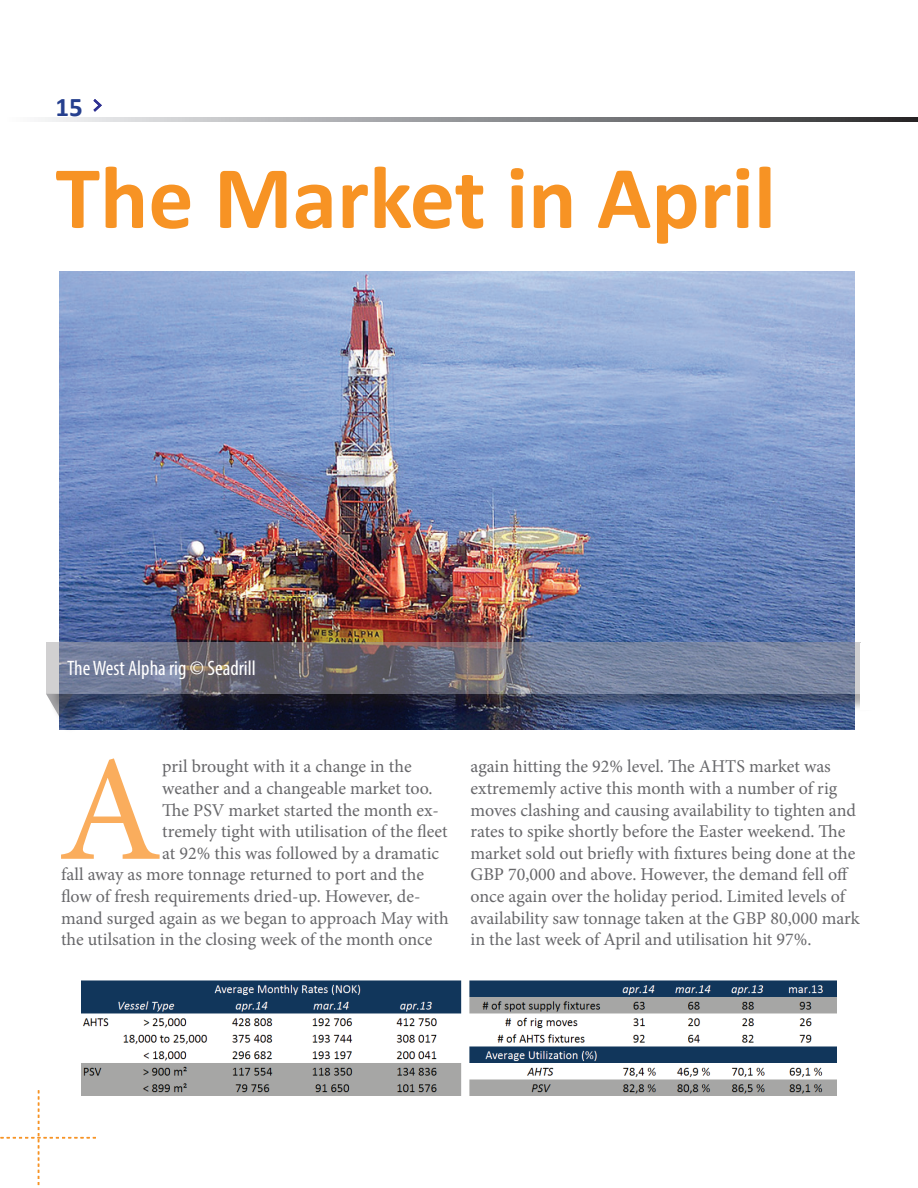
<style>
.page{position:relative;width:918px;height:1188px;background:#fff}
.page>*{position:absolute;margin:0;border:0;box-sizing:border-box;transform-origin:0 0}
.t1{font:150.9px "Minion Pro";color:#faad5d}
.t2{font:700 90px "Calibri";color:#f79324}
.t3{font:700 27px "Calibri";color:#253f8e}
.t4{font:condensed 21px "Myriad Pro";color:#fff}
.t5{font:18px/21.6px "Minion Pro";letter-spacing:-.005em;color:#67676a}
</style>
<div class="page">
<img style="left:59px;top:272px;width:795px;height:458px">
<svg style="left:1px;top:1090px;width:95px;height:95px"></svg>
<svg style="left:41px;top:117px;width:877px;height:4px;background:#909093"></svg>
<div style="left:48px;top:645px;width:832px;height:68px;background:#231f20;opacity:.75"></div>
<svg style="left:46px;top:643px;width:815px;height:51px;background:#73788b"></svg>
<div style="left:49px;top:696px;width:41px;height:38px;background:#231f20;opacity:.75"></div>
<svg style="left:46px;top:694px;width:27px;height:23px"></svg>
<svg style="left:93px;top:99px;width:9px;height:13px"></svg>
<div style="left:861px;top:643px;width:25px;height:67px;background:#fff"></div>
<img style="left:81px;top:980px;width:755px;height:116px">
<h3 class="t3" style="left:56px;top:90px;width:29px">15</h3>
<h2 class="t2" style="left:56px;top:140px;width:722px">The Market in April</h2>
<p class="t4" style="left:67px;top:655px;width:190px">The West Alpha rig © Seadrill</p>
<h1 class="t1" style="left:58px;top:710px;width:106px">A</h1>
<p class="t5" style="left:162px;top:756px;width:251px">pril brought with it a change in the</p>
<p class="t5" style="left:162px;top:778px;width:272px">weather and a changeable market too.</p>
<p class="t5" style="left:162px;top:799px;width:278px">The PSV market started the month ex-</p>
<p class="t5" style="left:162px;top:821px;width:287px">tremely tight with utilisation of the fleet</p>
<p class="t5" style="left:162px;top:842px;width:278px">at 92% this was followed by a dramatic</p>
<p class="t5" style="left:61px;top:864px;width:364px">fall away as more tonnage returned to port and the</p>
<p class="t5" style="left:61px;top:886px;width:361px">flow of fresh requirements dried-up. However, de-</p>
<p class="t5" style="left:61px;top:907px;width:389px">mand surged again as we began to approach May with</p>
<p class="t5" style="left:61px;top:929px;width:373px">the utilsation in the closing week of the month once</p>
<p class="t5" style="left:471px;top:756px;width:391px">again hitting the 92% level. The AHTS market was extrememly active this month with a number of rig moves clashing and causing availability to tighten and rates to spike shortly before the Easter weekend. The market sold out briefly with fixtures being done at the GBP 70,000 and above. However, the demand fell off once again over the holiday period. Limited levels of availability saw tonnage taken at the GBP 80,000 mark in the last week of April and utilisation hit 97%.</p>
</div>
